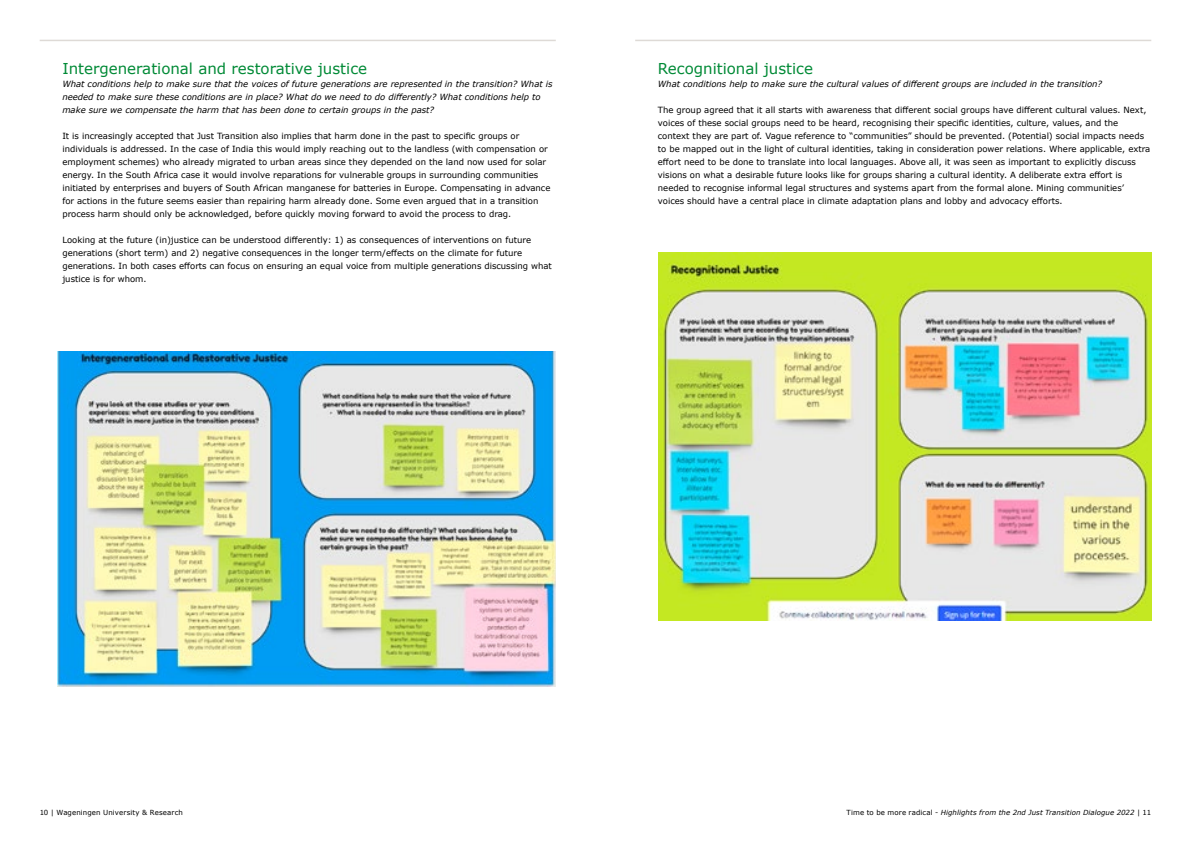
<style>
.page{position:relative;width:1191px;height:842px;background:#fff}
.page>*{position:absolute;margin:0;border:0;box-sizing:border-box;transform-origin:0 0}
.t1{font:15px "Verdana";color:#008a36}
.t2{font:8.5px/13px "Verdana";color:#000}
.t3{font:italic 8.5px/13px "Verdana";color:#000}
.t4{font:italic 7px "Verdana";letter-spacing:.015em;color:#000}
.t5{font:7px "Verdana";letter-spacing:.015em;color:#000}
.s1{font-style:normal}
</style>
<div class="page">
<img style="left:58px;top:351px;width:498px;height:335px">
<img style="left:659px;top:253px;width:492px;height:368px">
<hr style="left:40px;top:40px;width:516px;height:1px;background:#dedad6">
<hr style="left:635px;top:40px;width:516px;height:1px;background:#dedad6">
<h1 class="t1" style="left:62px;top:58px;width:306px">Intergenerational and restorative justice</h1>
<p class="t3" style="left:62px;top:77px;width:492px">What conditions help to make sure that the voices of future generations are represented in the transition? What is needed to make sure these conditions are in place? What do we need to do differently? What conditions help to make sure we compensate the harm that has been done to certain groups in the past?</p>
<p class="t2" style="left:62px;top:129px;width:489px">It is increasingly accepted that Just Transition also implies that harm done in the past to specific groups or individuals is addressed. In the case of India this would imply reaching out to the landless (with compensation or employment schemes) who already migrated to urban areas since they depended on the land now used for solar energy. In the South Africa case it would involve reparations for vulnerable groups in surrounding communities initiated by enterprises and buyers of South African manganese for batteries in Europe. Compensating in advance for actions in the future seems easier than repairing harm already done. Some even argued that in a transition process harm should only be acknowledged, before quickly moving forward to avoid the process to drag.</p>
<p class="t2" style="left:62px;top:233px;width:491px">Looking at the future (in)justice can be understood differently: 1) as consequences of interventions on future generations (short term) and 2) negative consequences in the longer term/effects on the climate for future generations. In both cases efforts can focus on ensuring an equal voice from multiple generations discussing what justice is for whom.</p>
<h1 class="t1" style="left:658px;top:58px;width:157px">Recognitional justice</h1>
<p class="t3" style="left:658px;top:77px;width:446px">What conditions help to make sure the cultural values of different groups are included in the transition?</p>
<p class="t2" style="left:658px;top:103px;width:494px">The group agreed that it all starts with awareness that different social groups have different cultural values. Next, voices of these social groups need to be heard, recognising their specific identities, culture, values, and the context they are part of. Vague reference to “communities” should be prevented. (Potential) social impacts needs to be mapped out in the light of cultural identities, taking in consideration power relations. Where applicable, extra effort need to be done to translate into local languages. Above all, it was seen as important to explicitly discuss visions on what a desirable future looks like for groups sharing a cultural identity. A deliberate extra effort is needed to recognise informal legal structures and systems apart from the formal alone. Mining communities’ voices should have a central place in climate adaptation plans and lobby and advocacy efforts.</p>
<p class="t5" style="left:40px;top:807px;width:145px">10 | Wageningen University &amp; Research</p>
<p class="t4" style="left:846px;top:807px;width:306px"><span class="s1">Time to be more radical -</span> Highlights from the 2nd Just Transition Dialogue 2022 <span class="s1">| 11</span></p>
</div>
